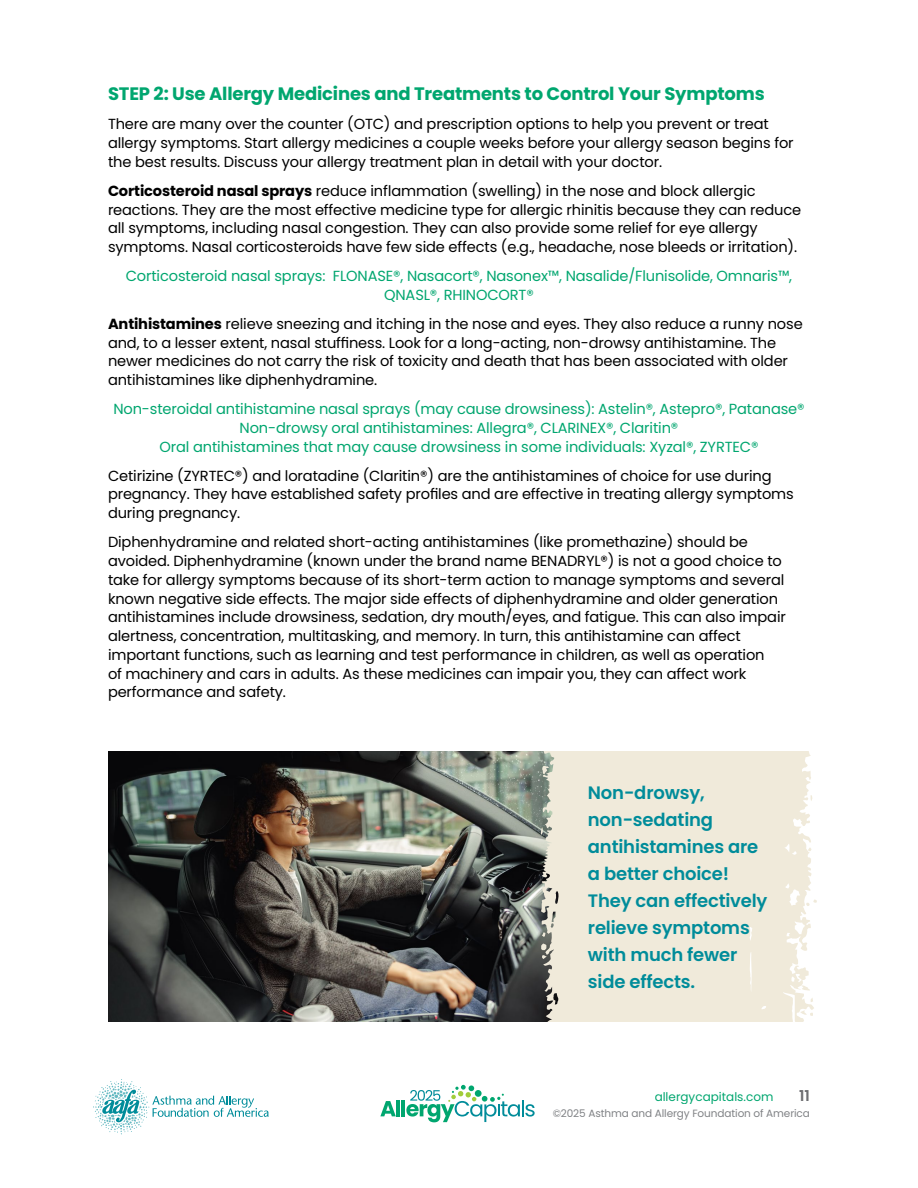
<style>
.page{position:relative;width:918px;height:1188px;background:#fff}
.page>*{position:absolute;margin:0;border:0;box-sizing:border-box;transform-origin:0 0}
.Body_copy{font:600 18px/27px "Poppins";letter-spacing:-.01em;color:#008c9a}
.Body_Subhead{font:700 18px "Poppins";letter-spacing:-.01em;color:#00a66f}
.t1{font:600 15px "Poppins";color:#6d6e71}
.Body_copy-2{font:14.7px/18.8px "Poppins";letter-spacing:-.01em;color:#000}
.Body_copy-3{font:14.7px/18.8px "Poppins";letter-spacing:-.01em;color:#00a66f;text-align:center}
.t2{font:12px "Poppins";color:#00a66f}
.t3{font:10.5px "Poppins";letter-spacing:-.01em;color:#808285}
.s1{font-weight:700}
</style>
<div class="page">
<img style="left:108px;top:752px;width:433px;height:270px">
<div style="left:541px;top:752px;width:273px;height:270px;background:#f0eada"></div>
<svg style="left:542px;top:765px;width:7px;height:9px"></svg>
<svg style="left:801px;top:985px;width:10px;height:6px"></svg>
<svg style="left:541px;top:944px;width:6px;height:15px"></svg>
<svg style="left:541px;top:827px;width:2px;height:8px"></svg>
<svg style="left:542px;top:932px;width:3px;height:5px"></svg>
<svg style="left:808px;top:847px;width:4px;height:5px"></svg>
<svg style="left:806px;top:899px;width:11px;height:7px"></svg>
<svg style="left:811px;top:997px;width:2px;height:6px"></svg>
<svg style="left:800px;top:1010px;width:13px;height:6px"></svg>
<svg style="left:810px;top:795px;width:3px;height:6px"></svg>
<svg style="left:93px;top:1079px;width:176px;height:55px"></svg>
<svg style="left:380px;top:1101px;width:16px;height:15px"></svg>
<hr style="left:396px;top:1100px;width:4px;height:16px;background:#00a66f">
<hr style="left:402px;top:1100px;width:3px;height:16px;background:#00a66f">
<svg style="left:406px;top:1085px;width:129px;height:37px"></svg>
<p class="Body_Subhead" style="left:108px;top:83px;width:658px">STEP 2: Use Allergy Medicines and Treatments to Control Your Symptoms</p>
<p class="Body_copy-2" style="left:108px;top:115px;width:687px">There are many over the counter (OTC) and prescription options to help you prevent or treat allergy symptoms. Start allergy medicines a couple weeks before your allergy season begins for the best results. Discuss your allergy treatment plan in detail with your doctor.</p>
<p class="Body_copy-2" style="left:108px;top:182px;width:695px"><span class="s1">Corticosteroid nasal sprays</span> reduce inflammation (swelling) in the nose and block allergic reactions. They are the most effective medicine type for allergic rhinitis because they can reduce all symptoms, including nasal congestion. They can also provide some relief for eye allergy symptoms. Nasal corticosteroids have few side effects (e.g., headache, nose bleeds or irritation).</p>
<p class="Body_copy-3" style="left:126px;top:267px;width:668px">Corticosteroid nasal sprays: FLONASE®, Nasacort®, Nasonex™, Nasalide/Flunisolide, Omnaris™,<br>QNASL®, RHINOCORT®</p>
<p class="Body_copy-2" style="left:108px;top:315px;width:696px"><span class="s1">Antihistamines</span> relieve sneezing and itching in the nose and eyes. They also reduce a runny nose and, to a lesser extent, nasal stuffiness. Look for a long-acting, non-drowsy antihistamine. The newer medicines do not carry the risk of toxicity and death that has been associated with older antihistamines like diphenhydramine.</p>
<p class="Body_copy-3" style="left:113px;top:400px;width:693px">Non-steroidal antihistamine nasal sprays (may cause drowsiness): Astelin®, Astepro®, Patanase®<br>Non-drowsy oral antihistamines: Allegra®, CLARINEX®, Claritin®<br>Oral antihistamines that may cause drowsiness in some individuals: Xyzal®, ZYRTEC®</p>
<p class="Body_copy-2" style="left:108px;top:466px;width:687px">Cetirizine (ZYRTEC®) and loratadine (Claritin®) are the antihistamines of choice for use during pregnancy. They have established safety profiles and are effective in treating allergy symptoms during pregnancy.</p>
<p class="Body_copy-2" style="left:108px;top:533px;width:679px">Diphenhydramine and related short-acting antihistamines (like promethazine) should be avoided. Diphenhydramine (known under the brand name BENADRYL®) is not a good choice to take for allergy symptoms because of its short-term action to manage symptoms and several known negative side effects. The major side effects of diphenhydramine and older generation antihistamines include drowsiness, sedation, dry mouth/eyes, and fatigue. This can also impair alertness, concentration, multitasking, and memory. In turn, this antihistamine can affect important functions, such as learning and test performance in children, as well as operation<br>of machinery and cars in adults. As these medicines can impair you, they can affect work performance and safety.</p>
<p class="Body_copy" style="left:588px;top:779px;width:181px">Non-drowsy, non-sedating antihistamines are a better choice!<br>They can effectively relieve symptoms with much fewer side effects.</p>
<p class="t2" style="left:655px;top:1089px;width:120px">allergycapitals.com</p>
<p class="t1" style="left:799px;top:1087px;width:12px">11</p>
<p class="t3" style="left:553px;top:1108px;width:259px">©2025 Asthma and Allergy Foundation of America</p>
</div>
